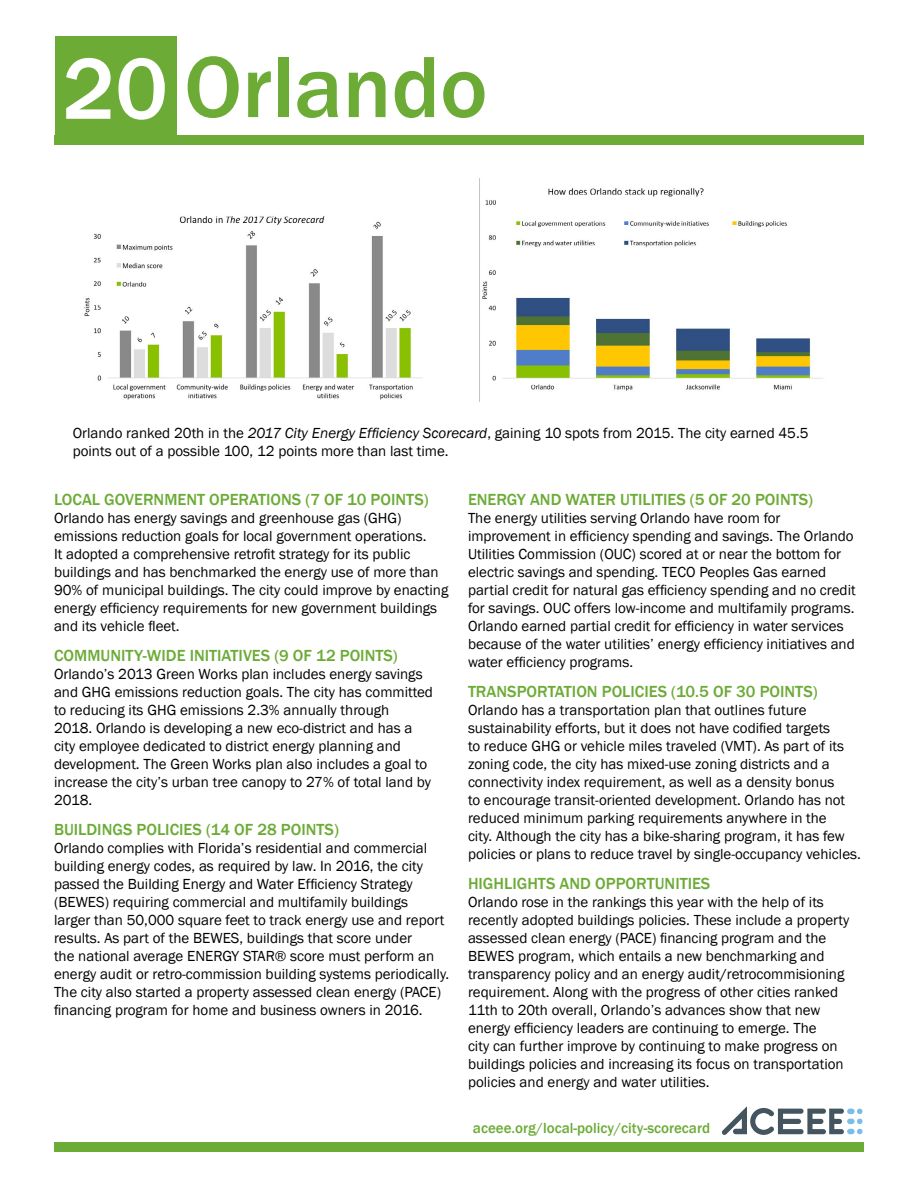
<style>
.page{position:relative;width:918px;height:1188px;background:#fff}
.page>*{position:absolute;margin:0;border:0;box-sizing:border-box;transform-origin:0 0}
.t1{font:500 90px "Franklin Gothic";color:#6cab36}
.t2{font:500 16.5px "Franklin Gothic";color:#6cab36}
.t3{font:15px/18px "Franklin Gothic";color:#000}
.t4{font:500 15px "Franklin Gothic";color:#6cab36}
.s1{color:#fff}
.s2{font-style:italic}
</style>
<div class="page">
<div style="left:55px;top:36px;width:121px;height:100px;background:#6cab36"></div>
<div style="left:55px;top:135px;width:809px;height:9px;background:#6cab36"></div>
<div style="left:54px;top:1143px;width:810px;height:9px;background:#6cab36"></div>
<img style="left:84px;top:216px;width:338px;height:184px">
<img style="left:482px;top:188px;width:341px;height:203px">
<div style="left:847px;top:1109px;width:8px;height:5px;background:#79bde8;border-radius:3px"></div>
<div style="left:847px;top:1119px;width:8px;height:5px;background:#79bde8;border-radius:3px"></div>
<div style="left:847px;top:1129px;width:8px;height:5px;background:#79bde8;border-radius:3px"></div>
<svg style="left:857px;top:1109px;width:6px;height:25px"></svg>
<svg style="left:722px;top:1106px;width:122px;height:29px"></svg>
<h1 class="t1" style="left:62px;top:31px;width:427px"><span class="s1">20</span> Orlando</h1>
<p class="t3" style="left:73px;top:424px;width:737px">Orlando ranked 20th in the <span class="s2">2017 City Energy Efficiency Scorecard</span>, gaining 10 spots from 2015. The city earned 45.5 points out of a possible 100, 12 points more than last time.</p>
<p class="t2" style="left:54px;top:489px;width:376px">LOCAL GOVERNMENT OPERATIONS (7 OF 10 POINTS)</p>
<p class="t3" style="left:54px;top:509px;width:396px">Orlando has energy savings and greenhouse gas (GHG) emissions reduction goals for local government operations.<br>It adopted a comprehensive retrofit strategy for its public buildings and has benchmarked the energy use of more than 90% of municipal buildings. The city could improve by enacting energy efficiency requirements for new government buildings and its vehicle fleet.</p>
<p class="t2" style="left:54px;top:645px;width:345px">COMMUNITY-WIDE INITIATIVES (9 OF 12 POINTS)</p>
<p class="t3" style="left:54px;top:665px;width:381px">Orlando’s 2013 Green Works plan includes energy savings and GHG emissions reduction goals. The city has committed to reducing its GHG emissions 2.3% annually through<br>2018. Orlando is developing a new eco-district and has a city employee dedicated to district energy planning and development. The Green Works plan also includes a goal to increase the city’s urban tree canopy to 27% of total land by 2018.</p>
<p class="t2" style="left:54px;top:819px;width:286px">BUILDINGS POLICIES (14 OF 28 POINTS)</p>
<p class="t3" style="left:54px;top:839px;width:397px">Orlando complies with Florida’s residential and commercial building energy codes, as required by law. In 2016, the city passed the Building Energy and Water Efficiency Strategy (BEWES) requiring commercial and multifamily buildings<br>larger than 50,000 square feet to track energy use and report results. As part of the BEWES, buildings that score under<br>the national average ENERGY STAR® score must perform an energy audit or retro-commission building systems periodically.<br>The city also started a property assessed clean energy (PACE) financing program for home and business owners in 2016.</p>
<p class="t2" style="left:468px;top:489px;width:347px">ENERGY AND WATER UTILITIES (5 OF 20 POINTS)</p>
<p class="t3" style="left:468px;top:509px;width:389px">The energy utilities serving Orlando have room for improvement in efficiency spending and savings. The Orlando Utilities Commission (OUC) scored at or near the bottom for electric savings and spending. TECO Peoples Gas earned partial credit for natural gas efficiency spending and no credit for savings. OUC offers low-income and multifamily programs.<br>Orlando earned partial credit for efficiency in water services because of the water utilities’ energy efficiency initiatives and water efficiency programs.</p>
<p class="t2" style="left:468px;top:681px;width:351px">TRANSPORTATION POLICIES (10.5 OF 30 POINTS)</p>
<p class="t3" style="left:468px;top:701px;width:394px">Orlando has a transportation plan that outlines future sustainability efforts, but it does not have codified targets<br>to reduce GHG or vehicle miles traveled (VMT). As part of its zoning code, the city has mixed-use zoning districts and a connectivity index requirement, as well as a density bonus<br>to encourage transit-oriented development. Orlando has not reduced minimum parking requirements anywhere in the<br>city. Although the city has a bike-sharing program, it has few policies or plans to reduce travel by single-occupancy vehicles.</p>
<p class="t2" style="left:468px;top:873px;width:244px">HIGHLIGHTS AND OPPORTUNITIES</p>
<p class="t3" style="left:468px;top:893px;width:383px">Orlando rose in the rankings this year with the help of its recently adopted buildings policies. These include a property assessed clean energy (PACE) financing program and the BEWES program, which entails a new benchmarking and transparency policy and an energy audit/retrocommisioning requirement. Along with the progress of other cities ranked 11th to 20th overall, Orlando’s advances show that new energy efficiency leaders are continuing to emerge. The<br>city can further improve by continuing to make progress on buildings policies and increasing its focus on transportation policies and energy and water utilities.</p>
<p class="t4" style="left:473px;top:1119px;width:239px">aceee.org/local-policy/city-scorecard</p>
</div>
